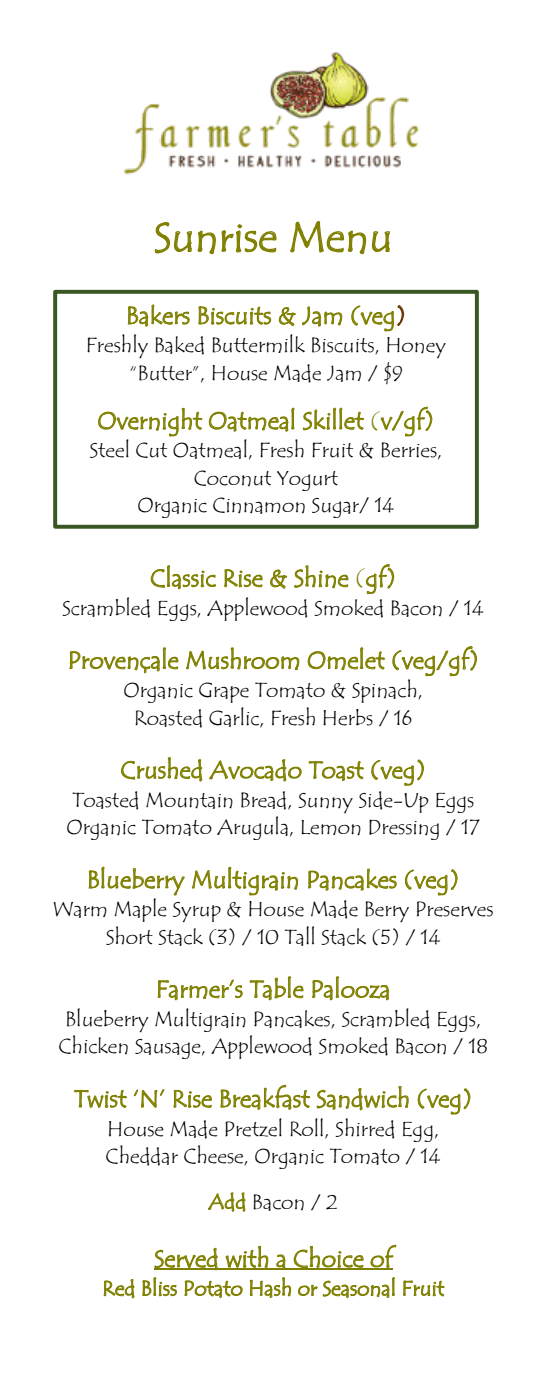
<style>
.page{position:relative;width:536px;height:1386px;background:#fff}
.page>*{position:absolute;margin:0;border:0;box-sizing:border-box;transform-origin:0 0}
.t1{font:42px "Tempus Sans ITC";color:#808000}
.t2{font:24.5px "Tempus Sans ITC";color:#808000}
.t3{font:21px/27.5px "Tempus Sans ITC";color:#000;text-align:center}
.t4{font:21px "Tempus Sans ITC";color:#808000}
.s1{color:#630}
.s2{color:#808000}
</style>
<div class="page">
<svg style="left:154px;top:222px;width:123px;height:33px"></svg>
<svg style="left:290px;top:221px;width:100px;height:34px"></svg>
<svg style="left:150px;top:565px;width:66px;height:25px"></svg>
<svg style="left:224px;top:569px;width:39px;height:19px"></svg>
<svg style="left:270px;top:569px;width:17px;height:20px"></svg>
<svg style="left:294px;top:565px;width:54px;height:24px"></svg>
<svg style="left:365px;top:564px;width:29px;height:31px"></svg>
<svg style="left:69px;top:646px;width:408px;height:140px"></svg>
<svg style="left:88px;top:866px;width:97px;height:30px"></svg>
<svg style="left:191px;top:866px;width:107px;height:30px"></svg>
<svg style="left:307px;top:868px;width:90px;height:23px"></svg>
<svg style="left:405px;top:869px;width:52px;height:27px"></svg>
<svg style="left:157px;top:979px;width:86px;height:22px"></svg>
<svg style="left:249px;top:976px;width:54px;height:25px"></svg>
<svg style="left:312px;top:976px;width:77px;height:25px"></svg>
<svg style="left:74px;top:1089px;width:53px;height:19px"></svg>
<svg style="left:133px;top:1089px;width:31px;height:19px"></svg>
<svg style="left:173px;top:1090px;width:39px;height:18px"></svg>
<svg style="left:220px;top:1084px;width:90px;height:26px"></svg>
<svg style="left:316px;top:1086px;width:93px;height:25px"></svg>
<svg style="left:417px;top:1088px;width:53px;height:27px"></svg>
<svg style="left:208px;top:1192px;width:37px;height:20px"></svg>
<svg style="left:154px;top:1247px;width:64px;height:24px"></svg>
<svg style="left:225px;top:1246px;width:43px;height:22px"></svg>
<svg style="left:276px;top:1254px;width:10px;height:15px"></svg>
<svg style="left:293px;top:1246px;width:70px;height:23px"></svg>
<svg style="left:370px;top:1244px;width:26px;height:25px"></svg>
<hr style="left:154px;top:1269px;width:238px;height:1px;background:#808000">
<svg style="left:103px;top:1279px;width:32px;height:20px"></svg>
<svg style="left:142px;top:1277px;width:35px;height:20px"></svg>
<svg style="left:184px;top:1280px;width:59px;height:18px"></svg>
<svg style="left:249px;top:1277px;width:42px;height:21px"></svg>
<svg style="left:298px;top:1277px;width:97px;height:21px"></svg>
<svg style="left:403px;top:1280px;width:41px;height:17px"></svg>
<img style="left:123px;top:52px;width:297px;height:123px">
<div style="left:53px;top:290px;width:425px;height:239px;border:4px solid #385723"></div>
<svg style="left:127px;top:304px;width:63px;height:23px"></svg>
<svg style="left:198px;top:306px;width:73px;height:19px"></svg>
<svg style="left:278px;top:306px;width:64px;height:21px"></svg>
<svg style="left:351px;top:305px;width:53px;height:27px"></svg>
<svg style="left:98px;top:408px;width:104px;height:29px"></svg>
<svg style="left:209px;top:407px;width:86px;height:25px"></svg>
<svg style="left:302px;top:407px;width:62px;height:24px"></svg>
<svg style="left:380px;top:406px;width:52px;height:31px"></svg>
<h1 class="t1" style="left:154px;top:214px;width:240px">Sunrise Menu</h1>
<p class="t2" style="left:126px;top:302px;width:281px">Bakers Biscuits &amp; Jam (veg<span class="s1">)</span></p>
<p class="t3" style="left:86px;top:332px;width:361px">Freshly Baked Buttermilk Biscuits, Honey “Butter”, House Made Jam / $9</p>
<p class="t2" style="left:97px;top:407px;width:338px">Overnight Oatmeal Skillet (v/gf)</p>
<p class="t3" style="left:89px;top:437px;width:354px">Steel Cut Oatmeal, Fresh Fruit &amp; Berries,<br>Coconut Yogurt<br>Organic Cinnamon Sugar/ 14</p>
<p class="t2" style="left:150px;top:565px;width:247px">Classic Rise &amp; Shine (gf)</p>
<p class="t3" style="left:62px;top:595px;width:423px">Scrambled Eggs, Applewood Smoked Bacon / 14</p>
<p class="t2" style="left:67px;top:647px;width:413px">Provençale Mushroom Omelet (veg/gf)</p>
<p class="t3" style="left:123px;top:677px;width:301px">Organic Grape Tomato &amp; Spinach,<br>Roasted Garlic, Fresh Herbs / 16</p>
<p class="t2" style="left:120px;top:756px;width:307px">Crushed Avocado Toast (veg)</p>
<p class="t3" style="left:66px;top:787px;width:415px;text-align:left">Toasted Mountain Bread, Sunny Side-Up Eggs<br>Organic Tomato Arugula, Lemon Dressing / 17</p>
<p class="t2" style="left:87px;top:866px;width:374px">Blueberry Multigrain Pancakes (veg)</p>
<p class="t3" style="left:53px;top:896px;width:442px">Warm Maple Syrup &amp; House Made Berry Preserves<br>Short Stack (3) / 10 Tall Stack (5) / 14</p>
<p class="t2" style="left:156px;top:976px;width:236px">Farmer’s Table Palooza</p>
<p class="t3" style="left:58px;top:1006px;width:430px">Blueberry Multigrain Pancakes, Scrambled Eggs,<br>Chicken Sausage, Applewood Smoked Bacon / 18</p>
<p class="t2" style="left:74px;top:1085px;width:400px">Twist ‘N’ Rise Breakfast Sandwich (veg)</p>
<p class="t3" style="left:106px;top:1116px;width:336px;text-align:left">House Made Pretzel Roll, Shirred Egg,<br>Cheddar Cheese, Organic Tomato / 14</p>
<p class="t3" style="left:208px;top:1189px;width:131px"><span class="s2">Add</span> Bacon / 2</p>
<p class="t2" style="left:154px;top:1245px;width:239px">Served with a Choice of</p>
<p class="t4" style="left:102px;top:1277px;width:343px">Red Bliss Potato Hash or Seasonal Fruit</p>
</div>
